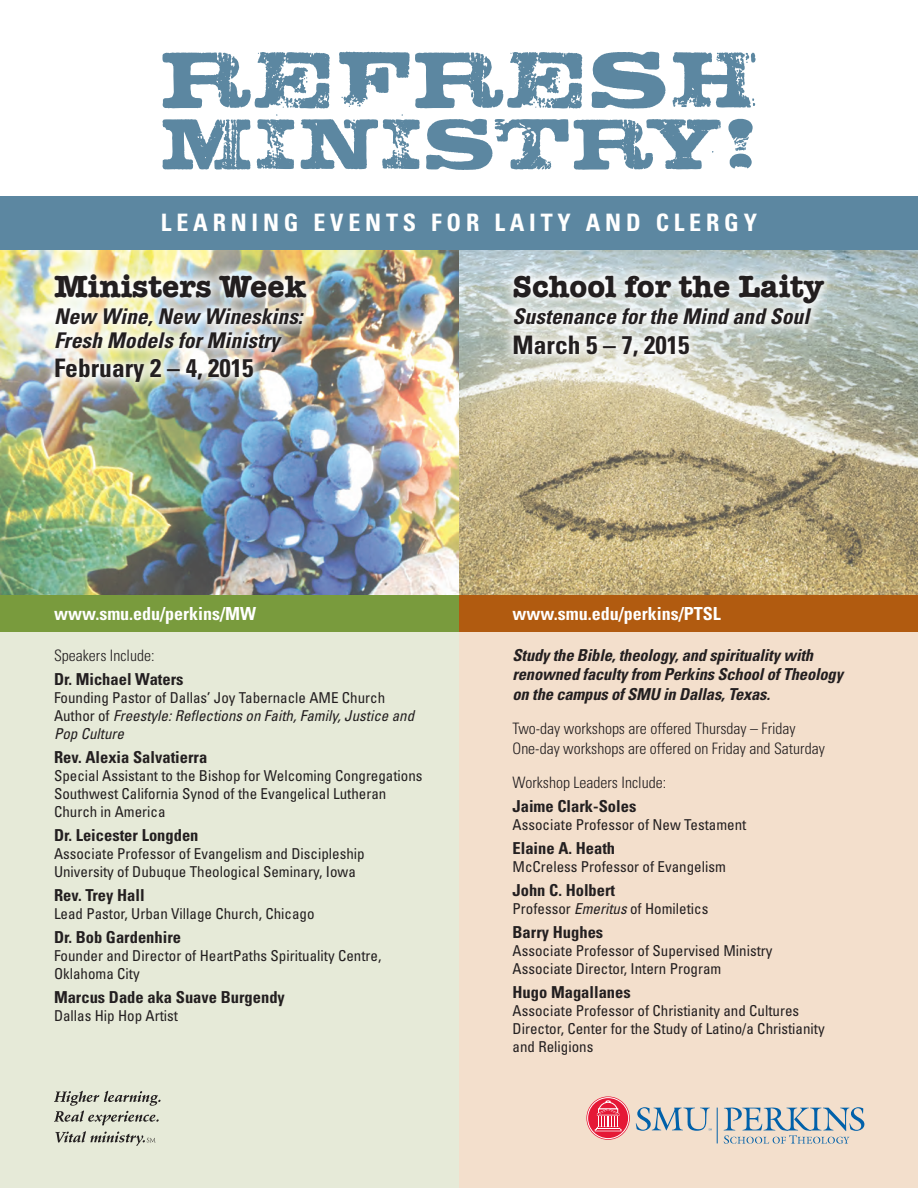
<style>
.page{position:relative;width:918px;height:1188px;background:#fff}
.page>*{position:absolute;margin:0;border:0;box-sizing:border-box;transform-origin:0 0}
.t1{font:78px "Chase";letter-spacing:-.03em;color:#5c87a1}
.t2{font:70.2px "Chase";letter-spacing:-.03em;color:#5c87a1}
.t3{font:700 31.65px "American Typewriter";color:#231f20}
.t4{font:700 condensed 25.5px "Univers LT Std";color:#231f20}
.t5{font:700 condensed 24px "Univers LT Std";letter-spacing:.2em;color:#fff}
.t6{font:italic 700 condensed 21.6px/23.4px "Univers LT Std";color:#231f20}
.t7{font:700 condensed 18px "Univers LT Std";color:#fff}
.t8{font:700 condensed 16.5px "Univers LT Std";color:#231f20}
.t9{font:italic 700 condensed 16.5px/19.5px "Univers LT Std";letter-spacing:-.01em;color:#231f20}
.t10{font:300 condensed 15.75px/19.5px "Univers LT Std";color:#231f20}
.t11{font:condensed 15px/18px "Univers LT Std";color:#231f20}
.t12{font:italic condensed 15px/18px "Univers LT Std";color:#231f20}
.s1{font-style:italic}
.s2{font-style:normal}
</style>
<div class="page">
<div style="left:0;top:632px;width:459px;height:556px;background:#e6ead8"></div>
<div style="left:459px;top:632px;width:459px;height:556px;background:#f3dfcc"></div>
<img style="left:0;top:250px;width:459px;height:345px">
<div style="left:0;top:595px;width:459px;height:37px;background:#799b3d"></div>
<img style="left:459px;top:250px;width:459px;height:345px">
<div style="left:0;top:197px;width:918px;height:53px;background:#5c87a1"></div>
<div style="left:459px;top:595px;width:459px;height:37px;background:#b15b10"></div>
<img style="left:43px;top:262px;width:276px;height:133px">
<svg style="left:501px;top:262px;width:336px;height:107px"></svg>
<hr style="left:717px;top:1108px;width:1px;height:35px;background:#0161aa">
<svg style="left:636px;top:1107px;width:76px;height:24px"></svg>
<svg style="left:724px;top:1107px;width:140px;height:37px"></svg>
<svg style="left:586px;top:1096px;width:44px;height:44px"></svg>
<div style="left:587px;top:1097px;width:42px;height:42px;border:1px solid #fff;border-radius:50%"></div>
<svg style="left:595px;top:1100px;width:27px;height:32px"></svg>
<svg style="left:54px;top:1091px;width:107px;height:34px"></svg>
<svg style="left:55px;top:1131px;width:101px;height:15px"></svg>
<h1 class="t1" style="left:158px;top:26px;width:604px">REFRESH</h1>
<h2 class="t2" style="left:158px;top:96px;width:603px">MINISTRY!</h2>
<h3 class="t5" style="left:161px;top:208px;width:34px">Learning</h3>
<h3 class="t5" style="left:314px;top:208px;width:35px">Events</h3>
<h3 class="t5" style="left:431px;top:208px;width:17px">for</h3>
<h3 class="t5" style="left:494px;top:208px;width:32px">Laity</h3>
<h3 class="t5" style="left:586px;top:208px;width:19px">and</h3>
<h3 class="t5" style="left:656px;top:208px;width:36px">Clergy</h3>
<h3 class="t3" style="left:54px;top:259px;width:254px">Ministers Week</h3>
<h3 class="t6" style="left:54px;top:305px;width:250px">New Wine, New Wineskins:<br>Fresh Models for Ministry</h3>
<h3 class="t4" style="left:54px;top:353px;width:201px">February 2 – 4, 2015</h3>
<h3 class="t3" style="left:513px;top:259px;width:313px">School for the Laity</h3>
<h3 class="t6" style="left:513px;top:305px;width:298px">Sustenance for the Mind and Soul</h3>
<h3 class="t4" style="left:513px;top:329px;width:178px">March 5 – 7, 2015</h3>
<p class="t7" style="left:54px;top:603px;width:204px">www.smu.edu/perkins/MW</p>
<p class="t7" style="left:513px;top:603px;width:210px">www.smu.edu/perkins/PTSL</p>
<p class="t9" style="left:513px;top:645px;width:332px">Study the Bible, theology, and spirituality with renowned faculty from Perkins School of Theology on the campus of SMU in Dallas, Texas.</p>
<p class="t10" style="left:513px;top:719px;width:314px">Two-day workshops are offered Thursday – Friday<br>One-day workshops are offered on Friday and Saturday</p>
<p class="t10" style="left:513px;top:773px;width:155px">Workshop Leaders Include:</p>
<p class="t8" style="left:513px;top:796px;width:125px">Jaime Clark-Soles</p>
<p class="t11" style="left:513px;top:816px;width:235px">Associate Professor of New Testament</p>
<p class="t8" style="left:513px;top:838px;width:104px">Elaine A. Heath</p>
<p class="t11" style="left:513px;top:858px;width:215px">McCreless Professor of Evangelism</p>
<p class="t8" style="left:513px;top:880px;width:104px">John C. Holbert</p>
<p class="t11" style="left:513px;top:900px;width:197px">Professor <span class="s1">Emeritus</span> of Homiletics</p>
<p class="t8" style="left:513px;top:922px;width:92px">Barry Hughes</p>
<p class="t11" style="left:513px;top:942px;width:261px">Associate Professor of Supervised Ministry<br>Associate Director, Intern Program</p>
<p class="t8" style="left:513px;top:982px;width:120px">Hugo Magallanes</p>
<p class="t11" style="left:513px;top:1002px;width:314px">Associate Professor of Christianity and Cultures<br>Director, Center for the Study of Latino/a Christianity and Religions</p>
<p class="t10" style="left:54px;top:646px;width:102px">Speakers Include:</p>
<p class="t8" style="left:54px;top:669px;width:131px">Dr. Michael Waters</p>
<p class="t12" style="left:54px;top:688px;width:362px"><span class="s2">Founding Pastor of Dallas’ Joy Tabernacle AME Church<br>Author of</span> Freestyle: Reflections on Faith, Family, Justice and<br>Pop Culture</p>
<p class="t8" style="left:54px;top:747px;width:155px">Rev. Alexia Salvatierra</p>
<p class="t11" style="left:54px;top:766px;width:370px">Special Assistant to the Bishop for Welcoming Congregations<br>Southwest California Synod of the Evangelical Lutheran<br>Church in America</p>
<p class="t8" style="left:54px;top:825px;width:146px">Dr. Leicester Longden</p>
<p class="t11" style="left:54px;top:844px;width:312px">Associate Professor of Evangelism and Discipleship<br>University of Dubuque Theological Seminary, Iowa</p>
<p class="t8" style="left:54px;top:885px;width:92px">Rev. Trey Hall</p>
<p class="t11" style="left:54px;top:904px;width:262px">Lead Pastor, Urban Village Church, Chicago</p>
<p class="t8" style="left:54px;top:927px;width:129px">Dr. Bob Gardenhire</p>
<p class="t11" style="left:54px;top:946px;width:329px">Founder and Director of HeartPaths Spirituality Centre,<br>Oklahoma City</p>
<p class="t8" style="left:54px;top:987px;width:232px">Marcus Dade aka Suave Burgendy</p>
<p class="t11" style="left:54px;top:1006px;width:126px">Dallas Hip Hop Artist</p>
</div>
